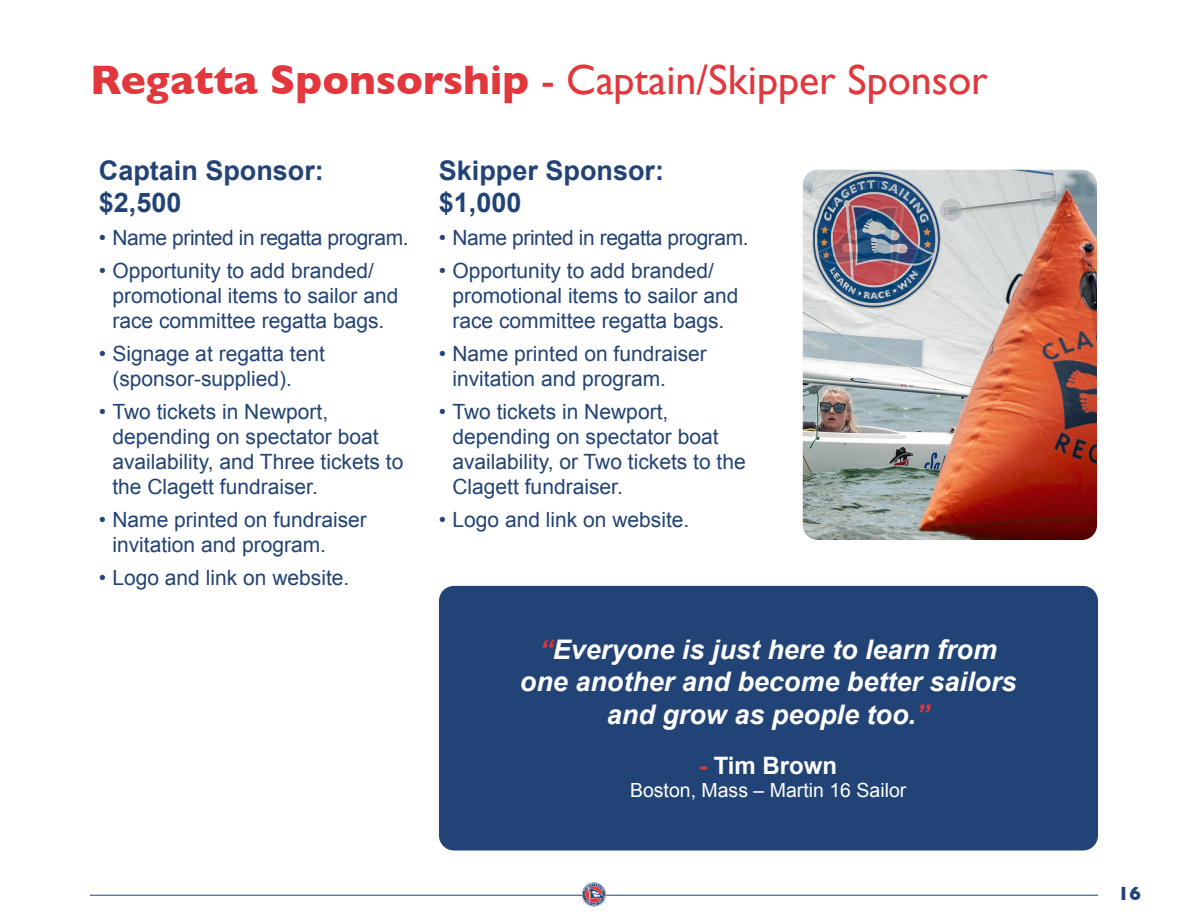
<style>
.page{position:relative;width:1188px;height:918px;background:#fff}
.page>*{position:absolute;margin:0;border:0;box-sizing:border-box;transform-origin:0 0}
.Headings{font:42px "Gill Sans";color:#e1373d}
.Text{font:italic 700 27px/32.4px "Arial";color:#fff;text-align:center}
.Bullet_Points{font:700 27px/32.4px "Arial";color:#224375}
.Text-2{font:700 24px "Arial";color:#fff}
.t1{font:21px/25.2px "Arial";color:#224375}
.t2{font:21px "Arial";letter-spacing:-.02em;color:#224375}
.Text-3{font:19.5px "Arial";color:#fff}
.t3{font:700 19.5px "Gill Sans";color:#224375}
.s1{font-weight:700}
.s2{color:#e1373d}
</style>
<div class="page">
<hr style="left:90px;top:895px;width:1008px;height:1px;background:#224375">
<svg style="left:582px;top:882px;width:24px;height:24px"></svg>
<div style="left:439px;top:586px;width:659px;height:264px;background:#224375;border-radius:15px"></div>
<img style="left:803px;top:170px;width:294px;height:370px">
<p class="Headings" style="left:90px;top:55px;width:899px"><span class="s1">Regatta Sponsorship</span> - Captain/Skipper Sponsor</p>
<p class="Bullet_Points" style="left:99px;top:155px;width:227px">Captain Sponsor: $2,500</p>
<p class="t2" style="left:99px;top:224px;width:311px">• Name printed in regatta program.</p>
<p class="t1" style="left:112px;top:258px;width:287px;text-indent:-14px">• Opportunity to add branded/ promotional items to sailor and race committee regatta bags.</p>
<p class="t1" style="left:112px;top:341px;width:214px;text-indent:-14px">• Signage at regatta tent (sponsor-supplied).</p>
<p class="t1" style="left:112px;top:399px;width:293px;text-indent:-14px">• Two tickets in Newport, depending on spectator boat availability, and Three tickets to the Clagett fundraiser.</p>
<p class="t1" style="left:112px;top:507px;width:256px;text-indent:-14px">• Name printed on fundraiser invitation and program.</p>
<p class="t1" style="left:99px;top:565px;width:252px">• Logo and link on website.</p>
<p class="Bullet_Points" style="left:439px;top:155px;width:227px">Skipper Sponsor: $1,000</p>
<p class="t2" style="left:439px;top:224px;width:311px">• Name printed in regatta program.</p>
<p class="t1" style="left:452px;top:258px;width:287px;text-indent:-14px">• Opportunity to add branded/ promotional items to sailor and race committee regatta bags.</p>
<p class="t1" style="left:452px;top:341px;width:256px;text-indent:-14px">• Name printed on fundraiser invitation and program.</p>
<p class="t1" style="left:452px;top:399px;width:295px;text-indent:-14px">• Two tickets in Newport, depending on spectator boat availability, or Two tickets to the<br>Clagett fundraiser.</p>
<p class="t1" style="left:439px;top:507px;width:252px">• Logo and link on website.</p>
<p class="Text" style="left:520px;top:634px;width:498px"><span class="s2">“</span>Everyone is just here to learn from one another and become better sailors and grow as people too.<span class="s2">”</span></p>
<p class="Text-2" style="left:699px;top:750px;width:140px"><span class="s2">-</span> Tim Brown</p>
<p class="Text-3" style="left:630px;top:778px;width:278px">Boston, Mass – Martin 16 Sailor</p>
<p class="t3" style="left:1118px;top:878px;width:25px">16</p>
</div>
